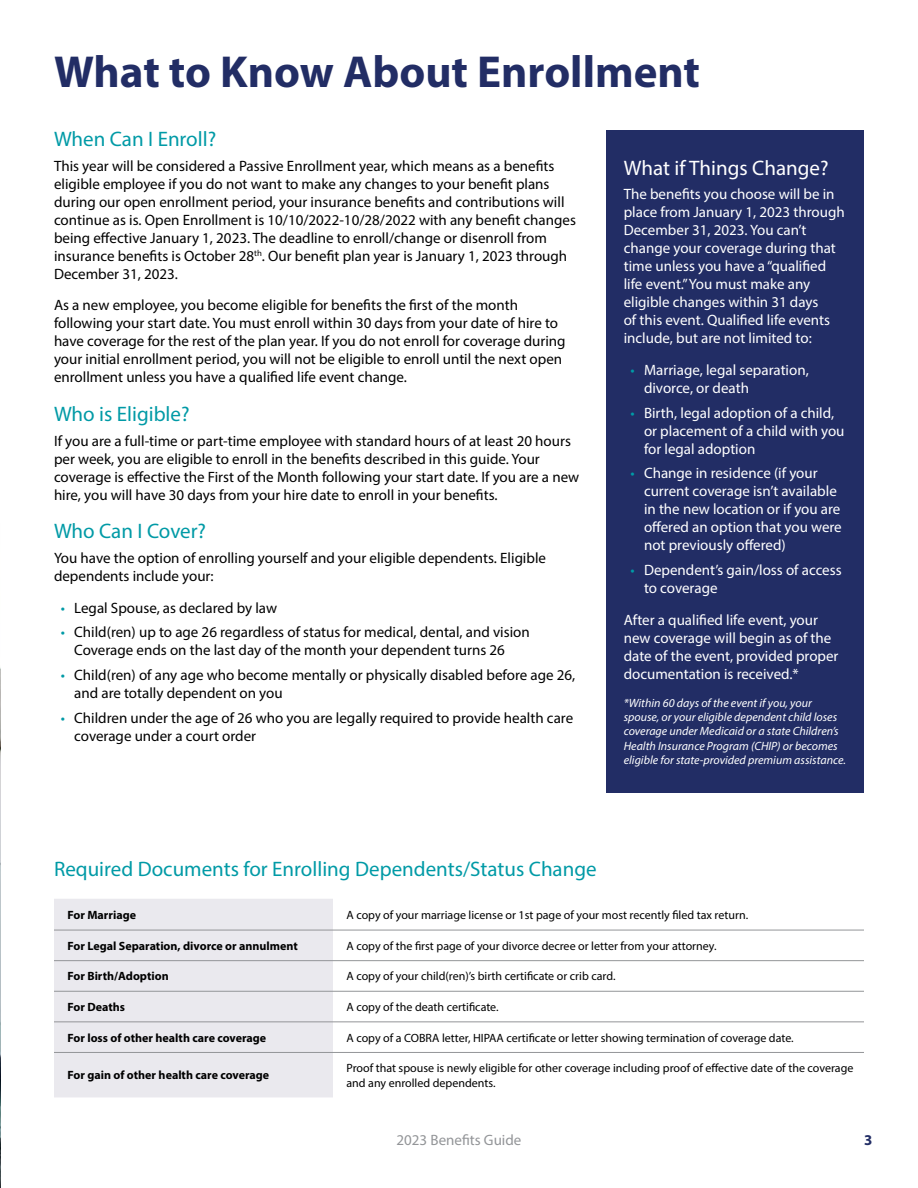
<style>
.page{position:relative;width:918px;height:1188px;background:#fff}
.page>*{position:absolute;margin:0;border:0;box-sizing:border-box;transform-origin:0 0}
.t1{font:700 45px "Myriad Pro";color:#222d65}
.t2{font:21px "Myriad Pro";color:#009aa6}
.t3{font:21px "Myriad Pro";color:#fff}
.t4{font:15px/18px "Myriad Pro";color:#000}
.t5{font:15px/18px "Myriad Pro";color:#fff}
.t6{font:15px "Myriad Pro";color:#939598}
.t7{font:700 15px "Myriad Pro";color:#222d65}
.t8{font:12px/14.4px "Myriad Pro";color:#000}
.t9{font:italic 12px/14.4px "Myriad Pro";color:#fff}
.t10{font:700 12px "Myriad Pro";color:#000}
.s1{color:#009aa6}
</style>
<div class="page">
<img style="left:0;top:667px;width:1px;height:521px">
<div style="left:606px;top:130px;width:258px;height:663px;background:#222d65"></div>
<div style="left:54px;top:899px;width:279px;height:198px;background:#eae9ee"></div>
<hr style="left:54px;top:930px;width:279px;height:1px;background:#939598">
<hr style="left:333px;top:930px;width:531px;height:1px;background:#939598">
<hr style="left:54px;top:960px;width:279px;height:1px;background:#939598">
<hr style="left:333px;top:960px;width:531px;height:1px;background:#939598">
<hr style="left:54px;top:991px;width:279px;height:1px;background:#939598">
<hr style="left:333px;top:991px;width:531px;height:1px;background:#939598">
<hr style="left:54px;top:1022px;width:279px;height:1px;background:#939598">
<hr style="left:333px;top:1022px;width:531px;height:1px;background:#939598">
<hr style="left:54px;top:1052px;width:279px;height:1px;background:#939598">
<hr style="left:333px;top:1052px;width:531px;height:1px;background:#939598">
<h1 class="t1" style="left:54px;top:42px;width:648px">What to Know About Enrollment</h1>
<h2 class="t2" style="left:54px;top:126px;width:164px">When Can I Enroll?</h2>
<p class="t4" style="left:54px;top:156px;width:523px">This year will be considered a Passive Enrollment year, which means as a benefits eligible employee if you do not want to make any changes to your benefit plans during our open enrollment period, your insurance benefits and contributions will continue as is. Open Enrollment is 10/10/2022-10/28/2022 with any benefit changes being effective January 1, 2023. The deadline to enroll/change or disenroll from insurance benefits is October 28<sup>th</sup>. Our benefit plan year is January 1, 2023 through December 31, 2023.</p>
<p class="t4" style="left:54px;top:296px;width:513px">As a new employee, you become eligible for benefits the first of the month following your start date. You must enroll within 30 days from your date of hire to have coverage for the rest of the plan year. If you do not enroll for coverage during your initial enrollment period, you will not be eligible to enroll until the next open enrollment unless you have a qualified life event change.</p>
<h2 class="t2" style="left:54px;top:401px;width:137px">Who is Eligible?</h2>
<p class="t4" style="left:54px;top:431px;width:527px">If you are a full-time or part-time employee with standard hours of at least 20 hours per week, you are eligible to enroll in the benefits described in this guide. Your coverage is effective the First of the Month following your start date. If you are a new hire, you will have 30 days from your hire date to enroll in your benefits.</p>
<h2 class="t2" style="left:54px;top:518px;width:154px">Who Can I Cover?</h2>
<p class="t4" style="left:54px;top:549px;width:494px">You have the option of enrolling yourself and your eligible dependents. Eligible dependents include your:</p>
<p class="t4" style="left:61px;top:598px;width:218px"><span class="s1">•</span> Legal Spouse, as declared by law</p>
<p class="t4" style="left:74px;top:623px;width:457px;text-indent:-14px"><span class="s1">•</span> Child(ren) up to age 26 regardless of status for medical, dental, and vision<br>Coverage ends on the last day of the month your dependent turns 26</p>
<p class="t4" style="left:74px;top:666px;width:503px;text-indent:-14px"><span class="s1">•</span> Child(ren) of any age who become mentally or physically disabled before age 26, and are totally dependent on you</p>
<p class="t4" style="left:74px;top:709px;width:500px;text-indent:-14px"><span class="s1">•</span> Children under the age of 26 who you are legally required to provide health care coverage under a court order</p>
<h2 class="t3" style="left:624px;top:155px;width:206px">What if Things Change?</h2>
<p class="t5" style="left:624px;top:185px;width:223px">The benefits you choose will be in place from January 1, 2023 through<br>December 31, 2023. You can’t change your coverage during that time unless you have a “qualified life event.” You must make any eligible changes within 31 days<br>of this event. Qualified life events include, but are not limited to:</p>
<p class="t5" style="left:644px;top:361px;width:166px;text-indent:-14px"><span class="s1">•</span> Marriage, legal separation, divorce, or death</p>
<p class="t5" style="left:644px;top:403px;width:202px;text-indent:-14px"><span class="s1">•</span> Birth, legal adoption of a child, or placement of a child with you for legal adoption</p>
<p class="t5" style="left:644px;top:464px;width:199px;text-indent:-14px"><span class="s1">•</span> Change in residence (if your current coverage isn’t available in the new location or if you are offered an option that you were not previously offered)</p>
<p class="t5" style="left:644px;top:561px;width:199px;text-indent:-14px"><span class="s1">•</span> Dependent’s gain/loss of access to coverage</p>
<p class="t5" style="left:624px;top:610px;width:216px">After a qualified life event, your new coverage will begin as of the date of the event, provided proper documentation is received.*</p>
<p class="t9" style="left:624px;top:695px;width:224px">*Within 60 days of the event if you, your spouse, or your eligible dependent child loses coverage under Medicaid or a state Children’s Health Insurance Program (CHIP) or becomes eligible for state-provided premium assistance.</p>
<h2 class="t2" style="left:54px;top:856px;width:544px">Required Documents for Enrolling Dependents/Status Change</h2>
<p class="t10" style="left:68px;top:907px;width:70px">For Marriage</p>
<p class="t8" style="left:346px;top:907px;width:403px">A copy of your marriage license or 1st page of your most recently filed tax return.</p>
<p class="t10" style="left:68px;top:938px;width:232px">For Legal Separation, divorce or annulment</p>
<p class="t8" style="left:346px;top:938px;width:372px">A copy of the first page of your divorce decree or letter from your attorney.</p>
<p class="t10" style="left:68px;top:969px;width:103px">For Birth/Adoption</p>
<p class="t8" style="left:346px;top:969px;width:271px">A copy of your child(ren)’s birth certificate or crib card.</p>
<p class="t10" style="left:68px;top:999px;width:59px">For Deaths</p>
<p class="t8" style="left:346px;top:1000px;width:154px">A copy of the death certificate.</p>
<p class="t10" style="left:68px;top:1030px;width:200px">For loss of other health care coverage</p>
<p class="t8" style="left:346px;top:1030px;width:449px">A copy of a COBRA letter, HIPAA certificate or letter showing termination of coverage date.</p>
<p class="t10" style="left:68px;top:1068px;width:203px">For gain of other health care coverage</p>
<p class="t8" style="left:346px;top:1061px;width:508px">Proof that spouse is newly eligible for other coverage including proof of effective date of the coverage and any enrolled dependents.</p>
<p class="t6" style="left:397px;top:1131px;width:126px">2023 Benefits Guide</p>
<p class="t7" style="left:864px;top:1130px;width:10px">3</p>
</div>
